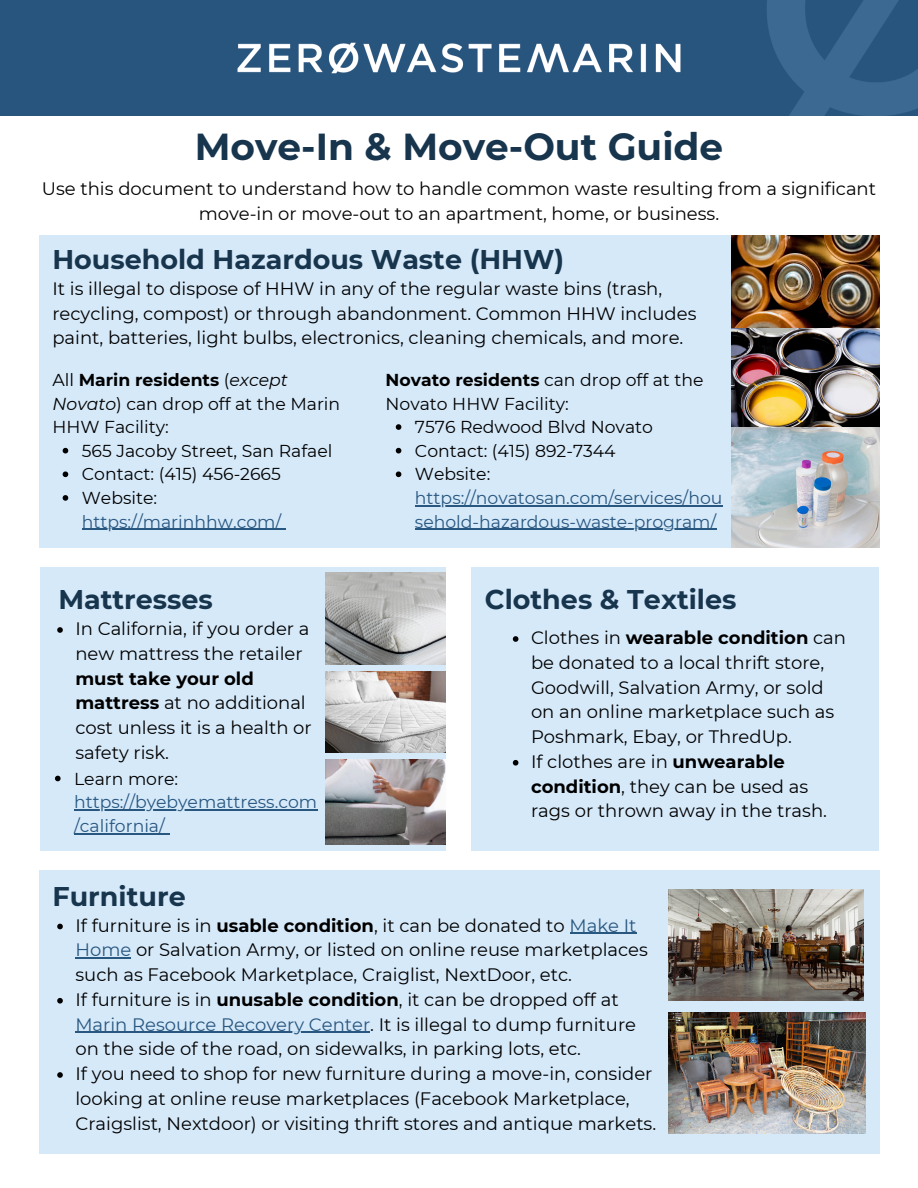
<style>
.page{position:relative;width:918px;height:1188px;background:#fff}
.page>*{position:absolute;margin:0;border:0;box-sizing:border-box;transform-origin:0 0}
.t1{font:700 37.5px "Montserrat";color:#18354e}
.t2{font:700 27px "Montserrat";color:#18354e}
.t3{font:18px/24.8px "Montserrat";color:#000}
.t4{font:17.25px/23.7px "Montserrat";color:#000}
.t5{font:17.25px/23.7px "Montserrat";color:#285780}
.s1{font-weight:700}
.s2{font-style:italic}
.s3{color:#285780}
</style>
<div class="page">
<img style="left:0;top:0;width:918px;height:116px">
<div style="left:39px;top:236px;width:840px;height:312px;background:#d6e9f9"></div>
<img style="left:731px;top:236px;width:149px;height:312px">
<div style="left:472px;top:567px;width:407px;height:284px;background:#d6e9f9"></div>
<div style="left:39px;top:870px;width:840px;height:284px;background:#d6e9f9"></div>
<div style="left:40px;top:567px;width:406px;height:284px;background:#d6e9f9"></div>
<img style="left:326px;top:573px;width:120px;height:91px">
<img style="left:326px;top:671px;width:120px;height:81px">
<img style="left:326px;top:759px;width:120px;height:86px">
<img style="left:669px;top:890px;width:194px;height:110px">
<img style="left:669px;top:1013px;width:196px;height:121px">
<svg style="left:63px;top:448px;width:5px;height:5px"></svg>
<svg style="left:63px;top:471px;width:5px;height:6px"></svg>
<svg style="left:63px;top:495px;width:5px;height:6px"></svg>
<hr style="left:82px;top:529px;width:199px;height:1px;background:#285780">
<svg style="left:396px;top:424px;width:5px;height:6px"></svg>
<svg style="left:396px;top:448px;width:5px;height:5px"></svg>
<svg style="left:396px;top:471px;width:5px;height:6px"></svg>
<hr style="left:415px;top:505px;width:308px;height:1px;background:#285780">
<hr style="left:415px;top:529px;width:301px;height:1px;background:#285780">
<svg style="left:513px;top:636px;width:5px;height:6px"></svg>
<svg style="left:513px;top:760px;width:5px;height:6px"></svg>
<svg style="left:57px;top:627px;width:6px;height:6px"></svg>
<svg style="left:55px;top:776px;width:6px;height:5px"></svg>
<hr style="left:74px;top:809px;width:243px;height:2px;background:#285780">
<hr style="left:74px;top:833px;width:91px;height:1px;background:#285780">
<svg style="left:57px;top:924px;width:6px;height:5px"></svg>
<hr style="left:570px;top:933px;width:67px;height:1px;background:#285780">
<hr style="left:75px;top:957px;width:56px;height:2px;background:#285780">
<svg style="left:57px;top:998px;width:6px;height:6px"></svg>
<hr style="left:75px;top:1032px;width:295px;height:1px;background:#285780">
<svg style="left:57px;top:1072px;width:6px;height:6px"></svg>
<p class="t1" style="left:195px;top:124px;width:530px">Move-In &amp; Move-Out Guide</p>
<h1 class="t3" style="left:42px;top:176px;width:836px;text-align:center">Use this document to understand how to handle common waste resulting from a significant move-in or move-out to an apartment, home, or business.</h1>
<p class="t2" style="left:52px;top:243px;width:513px">Household Hazardous Waste (HHW)</p>
<h2 class="t3" style="left:52px;top:276px;width:646px">It is illegal to dispose of HHW in any of the regular waste bins (trash, recycling, compost) or through abandonment. Common HHW includes paint, batteries, light bulbs, electronics, cleaning chemicals, and more.</h2>
<p class="t4" style="left:53px;top:368px;width:289px">All <span class="s1">Marin residents</span> (<span class="s2">except<br>Novato</span>) can drop off at the Marin<br>HHW Facility:</p>
<p class="t4" style="left:82px;top:439px;width:252px">565 Jacoby Street, San Rafael</p>
<p class="t4" style="left:82px;top:462px;width:200px">Contact: (415) 456-2665</p>
<p class="t4" style="left:82px;top:486px;width:77px">Website:</p>
<p class="t5" style="left:82px;top:510px;width:201px">https://marinhhw.com/</p>
<p class="t4" style="left:386px;top:368px;width:319px"><span class="s1">Novato residents</span> can drop off at the<br>Novato HHW Facility:</p>
<p class="t4" style="left:415px;top:415px;width:240px">7576 Redwood Blvd Novato</p>
<p class="t4" style="left:415px;top:439px;width:202px">Contact: (415) 892-7344</p>
<p class="t4" style="left:415px;top:462px;width:77px">Website:</p>
<p class="t5" style="left:415px;top:486px;width:309px">https://novatosan.com/services/hou</p>
<p class="t5" style="left:415px;top:510px;width:303px">sehold-hazardous-waste-program/</p>
<p class="t2" style="left:58px;top:583px;width:156px">Mattresses</p>
<p class="t3" style="left:75px;top:616px;width:238px">In California, if you order a new mattress the retailer <span class="s1">must take your old mattress</span> at no additional cost unless it is a health or safety risk.</p>
<p class="t4" style="left:74px;top:767px;width:105px">Learn more:</p>
<h2 class="t5" style="left:74px;top:790px;width:245px">https://byebyemattress.com /california/</h2>
<h2 class="t2" style="left:53px;top:880px;width:135px">Furniture</h2>
<p class="t2" style="left:485px;top:583px;width:253px">Clothes &amp; Textiles</p>
<p class="t3" style="left:531px;top:625px;width:317px">Clothes in <span class="s1">wearable condition</span> can be donated to a local thrift store,<br>Goodwill, Salvation Army, or sold on an online marketplace such as<br>Poshmark, Ebay, or ThredUp.</p>
<p class="t3" style="left:531px;top:749px;width:297px">If clothes are in <span class="s1">unwearable condition</span>, they can be used as rags or thrown away in the trash.</p>
<p class="t3" style="left:75px;top:913px;width:574px">If furniture is in <span class="s1">usable condition</span>, it can be donated to <span class="s3">Make It<br>Home</span> or Salvation Army, or listed on online reuse marketplaces such as Facebook Marketplace, Craiglist, NextDoor, etc.</p>
<p class="t3" style="left:75px;top:987px;width:545px">If furniture is in <span class="s1">unusable condition</span>, it can be dropped off at</p>
<h2 class="t3" style="left:75px;top:1012px;width:582px"><span class="s3">Marin Resource Recovery Center</span>. It is illegal to dump furniture on the side of the road, on sidewalks, in parking lots, etc.<br>If you need to shop for new furniture during a move-in, consider looking at online reuse marketplaces (Facebook Marketplace, Craigslist, Nextdoor) or visiting thrift stores and antique markets.</h2>
</div>
